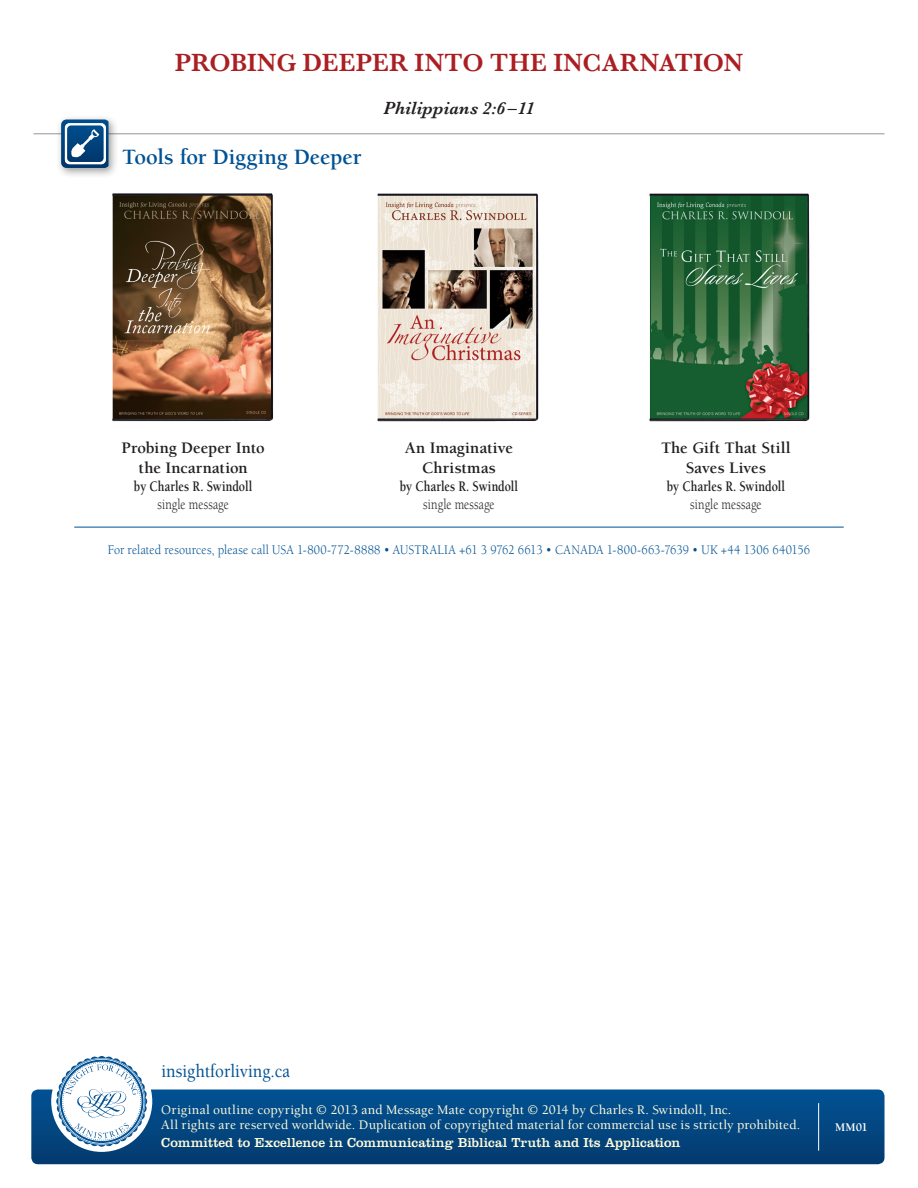
<style>
.page{position:relative;width:918px;height:1188px;background:#fff}
.page>*{position:absolute;margin:0;border:0;box-sizing:border-box;transform-origin:0 0}
.t1{font:600 25.5px "Baskerville";letter-spacing:.005em;color:#aa1f22}
.Tools_for_Digging_De{font:700 22.5px "Berkeley";letter-spacing:-.005em;color:#005294}
.t2{font:500 18.9px "Berkeley";color:#005294;scale:.9 1}
.t3{font:italic 600 18px "Baskerville";letter-spacing:.01em;color:#231f20}
._1_Product_Name{font:700 16.5px/19.5px "Berkeley";color:#231f20;text-align:center}
._2_Product_Author{font:700 15px "Berkeley";color:#231f20;scale:.8 1}
._3_Product_Descripti{font:15px "Berkeley";letter-spacing:.01em;color:#231f20;scale:.8 1}
.t4{font:500 13.5px/15px "Berkeley";letter-spacing:.01em;color:#fffcdc}
.To_Order{font:13.5px "Berkeley";letter-spacing:.015em;color:#005294;scale:.9 1}
.t5{font:13.5px "Clarendon";letter-spacing:.005em;color:#fffcdc}
.t6{font:700 12px "Berkeley";color:#fff}
</style>
<div class="page">
<div style="left:31px;top:1090px;width:854px;height:74px;background:linear-gradient(to bottom,#015294,#043b6f);border-radius:7px"></div>
<div style="left:51px;top:1051px;width:101px;height:101px;background:#fff;border-radius:50%"></div>
<svg style="left:56px;top:1056px;width:91px;height:91px"></svg>
<hr style="left:33px;top:133px;width:852px;height:1px;background:#939598">
<hr style="left:818px;top:1103px;width:1px;height:48px;background:#fff">
<div style="left:56px;top:114px;width:63px;height:65px;background:#231f20;opacity:.45"></div>
<svg style="left:61px;top:119px;width:48px;height:49px"></svg>
<hr style="left:74px;top:527px;width:770px;height:1px;background:#005294">
<img style="left:112px;top:193px;width:161px;height:229px">
<img style="left:377px;top:193px;width:162px;height:229px">
<img style="left:649px;top:193px;width:161px;height:229px">
<h1 class="t1" style="left:175px;top:48px;width:570px">PROBING DEEPER INTO THE INCARNATION</h1>
<h3 class="t3" style="left:384px;top:98px;width:152px">Philippians 2:6–11</h3>
<p class="Tools_for_Digging_De" style="left:122px;top:145px;width:241px">Tools for Digging Deeper</p>
<p class="_1_Product_Name" style="left:122px;top:439px;width:144px">Probing Deeper Into the Incarnation</p>
<p class="_2_Product_Author" style="left:134px;top:478px;width:150px">by Charles R. Swindoll</p>
<p class="_3_Product_Descripti" style="left:157px;top:496px;width:91px">single message</p>
<p class="_1_Product_Name" style="left:405px;top:439px;width:110px">An Imaginative<br>Christmas</p>
<p class="_2_Product_Author" style="left:400px;top:478px;width:150px">by Charles R. Swindoll</p>
<p class="_3_Product_Descripti" style="left:423px;top:496px;width:91px">single message</p>
<p class="_1_Product_Name" style="left:661px;top:439px;width:131px">The Gift That Still<br>Saves Lives</p>
<p class="_2_Product_Author" style="left:667px;top:478px;width:150px">by Charles R. Swindoll</p>
<p class="_3_Product_Descripti" style="left:690px;top:496px;width:91px">single message</p>
<p class="To_Order" style="left:108px;top:543px;width:782px">For related resources, please call USA 1-800-772-8888 • AUSTRALIA +61 3 9762 6613 • CANADA 1-800-663-7639 • UK +44 1306 640156</p>
<h3 class="t2" style="left:162px;top:1061px;width:144px">insightforliving.ca</h3>
<p class="t4" style="left:161px;top:1103px;width:641px">Original outline copyright © 2013 and Message Mate copyright © 2014 by Charles R. Swindoll, Inc.<br>All rights are reserved worldwide. Duplication of copyrighted material for commercial use is strictly prohibited.</p>
<p class="t5" style="left:161px;top:1135px;width:521px">Committed to Excellence in Communicating Biblical Truth and Its Application</p>
<p class="t6" style="left:835px;top:1121px;width:34px">MM01</p>
</div>
